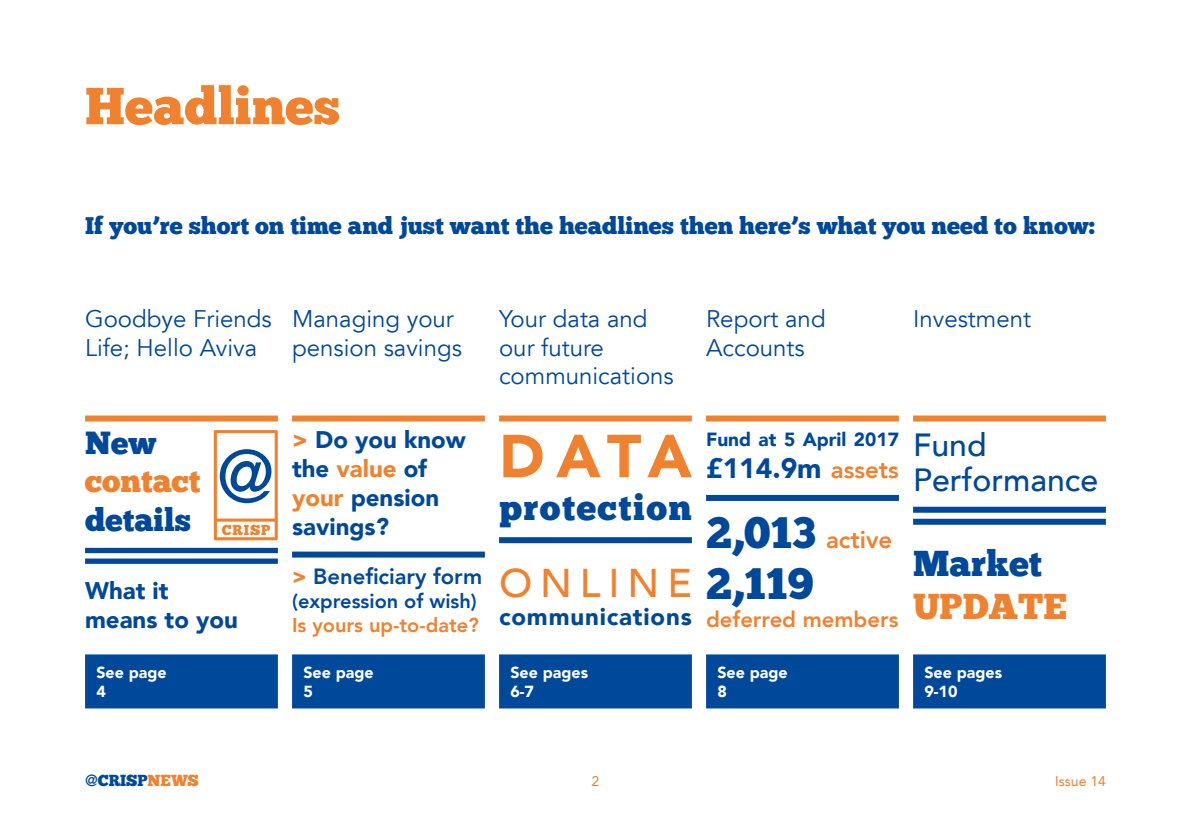
<style>
.page{position:relative;width:1191px;height:840px;background:#fff}
.page>*{position:absolute;margin:0;border:0;box-sizing:border-box;transform-origin:0 0}
.t1{font:900 60px "Avenir LT";color:#f0812f}
.t2{font:52px "Chunk Five";color:#f0812f}
.t3{font:500 40px "Avenir LT";letter-spacing:.195em;color:#f0812f}
.t4{font:36px "Chunk Five";letter-spacing:.04em;color:#00489a}
.t5{font:36px "Chunk Five";color:#f0812f}
.t6{font:500 32px/34.4px "Avenir LT";color:#00489a}
.t7{font:32px "Chunk Five";color:#00489a}
.t8{font:32px "Chunk Five";color:#f0812f}
.t9{font:900 28px "Avenir LT";color:#00489a}
.t10{font:24px/28.8px "Avenir LT";color:#00489a}
.t11{font:24px "Chunk Five";color:#00489a}
.t12{font:900 24px/28.8px "Avenir LT";color:#00489a}
.t13{font:900 24px "Avenir LT";letter-spacing:.035em;color:#00489a}
.t14{font:800 24px "Avenir LT";color:#f0812f}
.t15{font:800 22px "Avenir LT";color:#00489a}
.t16{font:800 22px "Avenir LT";color:#f0812f}
.t17{font:800 20px "Avenir LT";color:#00489a}
.t18{font:800 20px "Avenir LT";color:#f0812f}
.t19{font:900 19px "Avenir LT";color:#00489a}
.t20{font:900 16px/19.2px "Avenir LT";color:#fff}
.t21{font:16px "Chunk Five";letter-spacing:-.01em;color:#00489a}
.t22{font:14.4px "Chunk Five";letter-spacing:.05em;color:#f0812f}
.t23{font:14px "Avenir LT";color:#f0812f}
.s1{color:#f0812f}
.s2{font-weight:900;color:#f0812f}
.s3{font-weight:800;font-size:24px;color:#f0812f}
.s4{font-family:"Chunk Five";font-weight:400;font-size:44px;color:#00489a}
.s5{font-family:"Avenir LT";font-weight:500}
</style>
<div class="page">
<svg style="left:85px;top:654px;width:1021px;height:54px;background:#1053a0"></svg>
<div style="left:85px;top:415px;width:193px;height:6px;background:#f0812f"></div>
<div style="left:292px;top:415px;width:193px;height:6px;background:#f0812f"></div>
<div style="left:499px;top:415px;width:193px;height:6px;background:#f0812f"></div>
<div style="left:706px;top:415px;width:193px;height:6px;background:#f0812f"></div>
<div style="left:913px;top:415px;width:193px;height:6px;background:#f0812f"></div>
<div style="left:85px;top:547px;width:193px;height:6px;background:#00489a"></div>
<div style="left:85px;top:558px;width:193px;height:5px;background:#00489a"></div>
<div style="left:292px;top:551px;width:193px;height:6px;background:#00489a"></div>
<div style="left:499px;top:537px;width:193px;height:6px;background:#00489a"></div>
<div style="left:706px;top:494px;width:193px;height:6px;background:#00489a"></div>
<div style="left:913px;top:506px;width:193px;height:6px;background:#00489a"></div>
<div style="left:913px;top:518px;width:193px;height:6px;background:#00489a"></div>
<svg style="left:214px;top:430px;width:64px;height:110px"></svg>
<h2 class="t2" style="left:85px;top:75px;width:256px">Headlines</h2>
<p class="t11" style="left:85px;top:211px;width:1011px">If you’re short on time and just want the headlines then here’s what you need to know:</p>
<p class="t10" style="left:85px;top:304px;width:188px">Goodbye Friends<br>Life; Hello Aviva</p>
<p class="t10" style="left:292px;top:304px;width:171px">Managing your pension savings</p>
<p class="t10" style="left:499px;top:304px;width:176px">Your data and our future communications</p>
<p class="t10" style="left:706px;top:304px;width:121px">Report and<br>Accounts</p>
<p class="t10" style="left:913px;top:304px;width:119px">Investment</p>
<h3 class="t7" style="left:85px;top:423px;width:73px">New</h3>
<h3 class="t8" style="left:85px;top:462px;width:117px">contact</h3>
<h3 class="t7" style="left:85px;top:500px;width:107px">details</h3>
<p class="t22" style="left:222px;top:520px;width:50px">CRISP</p>
<p class="t12" style="left:85px;top:576px;width:154px">What it means to you</p>
<p class="t12" style="left:292px;top:425px;width:175px"><span class="s1">&gt;</span> Do you know the <span class="s1">value</span> of <span class="s1">your</span> pension savings?</p>
<p class="t15" style="left:292px;top:562px;width:192px"><span class="s2">&gt;</span> Beneficiary form</p>
<p class="t17" style="left:292px;top:588px;width:186px">(expression of wish)</p>
<p class="t18" style="left:292px;top:612px;width:188px">Is yours up-to-date?</p>
<p class="t19" style="left:706px;top:428px;width:194px">Fund at 5 April 2017</p>
<p class="t9" style="left:706px;top:451px;width:194px">£114.9m <span class="s3">assets</span></p>
<p class="t14" style="left:706px;top:525px;width:188px"><span class="s4">2,013</span> active</p>
<h3 class="t3" style="left:499px;top:559px;width:316px">ONLINE <span class="s4">2,119</span></h3>
<p class="t16" style="left:706px;top:606px;width:194px">deferred members</p>
<h1 class="t1" style="left:499px;top:420px;width:194px">DATA</h1>
<h3 class="t4" style="left:499px;top:486px;width:194px">protection</h3>
<p class="t13" style="left:499px;top:601px;width:194px">communications</p>
<h3 class="t6" style="left:913px;top:428px;width:186px">Fund<br>Performance</h3>
<h3 class="t4" style="left:913px;top:541px;width:130px">Market</h3>
<h3 class="t5" style="left:913px;top:584px;width:155px">UPDATE</h3>
<p class="t20" style="left:96px;top:662px;width:72px">See page<br>4</p>
<p class="t20" style="left:303px;top:662px;width:72px">See page<br>5</p>
<p class="t20" style="left:510px;top:662px;width:79px">See pages<br>6-7</p>
<p class="t20" style="left:717px;top:662px;width:72px">See page<br>8</p>
<p class="t20" style="left:924px;top:662px;width:79px">See pages<br>9-10</p>
<p class="t21" style="left:85px;top:770px;width:115px"><span class="s5">@</span>CRISP<span class="s1">NEWS</span></p>
<p class="t23" style="left:591px;top:772px;width:9px">2</p>
<p class="t23" style="left:1055px;top:772px;width:52px">Issue 14</p>
</div>
